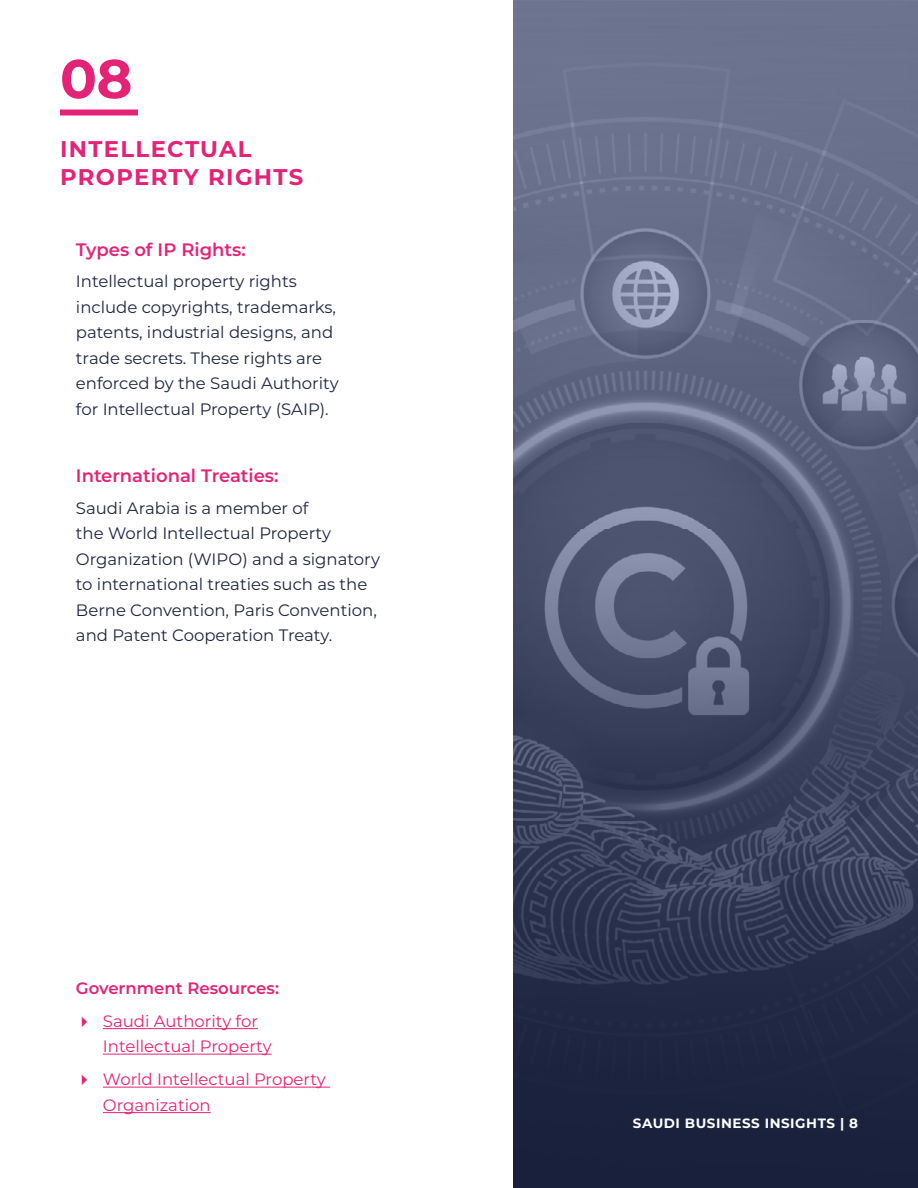
<style>
.page{position:relative;width:918px;height:1188px;background:#fff}
.page>*{position:absolute;margin:0;border:0;box-sizing:border-box;transform-origin:0 0}
.t1{font:700 54.45px "Montserrat";color:#e42376}
.t2{font:700 22.65px/28.7px "Montserrat";letter-spacing:.06em;color:#e42376}
.t3{font:600 18px "Montserrat";color:#e42376}
.t4{font:16.5px/25.5px "Montserrat";color:#1e2540}
.t5{font:16.5px/25.5px "Montserrat";color:#e42376}
.t6{font:600 16.5px "Montserrat";color:#e42376}
.t7{font:700 13.5px "Montserrat";letter-spacing:.04em;color:#fff}
</style>
<div class="page">
<svg style="left:513px;top:0;width:405px;height:1188px;background:#4a516c"></svg>
<div style="left:60px;top:110px;width:78px;height:6px;background:#e42376"></div>
<hr style="left:103px;top:1028px;width:155px;height:1px;background:#e42376">
<hr style="left:103px;top:1054px;width:169px;height:1px;background:#e42376">
<hr style="left:103px;top:1087px;width:227px;height:1px;background:#e42376">
<hr style="left:103px;top:1112px;width:108px;height:1px;background:#e42376">
<h1 class="t1" style="left:60px;top:40px;width:74px">08</h1>
<h2 class="t2" style="left:60px;top:133px;width:245px">INTELLECTUAL<br>PROPERTY RIGHTS</h2>
<p class="t3" style="left:76px;top:237px;width:171px">Types of IP Rights:</p>
<p class="t4" style="left:76px;top:268px;width:264px">Intellectual property rights include copyrights, trademarks, patents, industrial designs, and trade secrets. These rights are enforced by the Saudi Authority for Intellectual Property (SAIP).</p>
<p class="t3" style="left:76px;top:463px;width:204px">International Treaties:</p>
<p class="t4" style="left:76px;top:495px;width:306px">Saudi Arabia is a member of<br>the World Intellectual Property Organization (WIPO) and a signatory to international treaties such as the Berne Convention, Paris Convention, and Patent Cooperation Treaty.</p>
<p class="t6" style="left:76px;top:976px;width:205px">Government Resources:</p>
<p class="t5" style="left:103px;top:1008px;width:170px">Saudi Authority for<br>Intellectual Property</p>
<p class="t5" style="left:103px;top:1066px;width:224px">World Intellectual Property<br>Organization</p>
<p class="t7" style="left:633px;top:1113px;width:227px">SAUDI BUSINESS INSIGHTS | 8</p>
</div>
